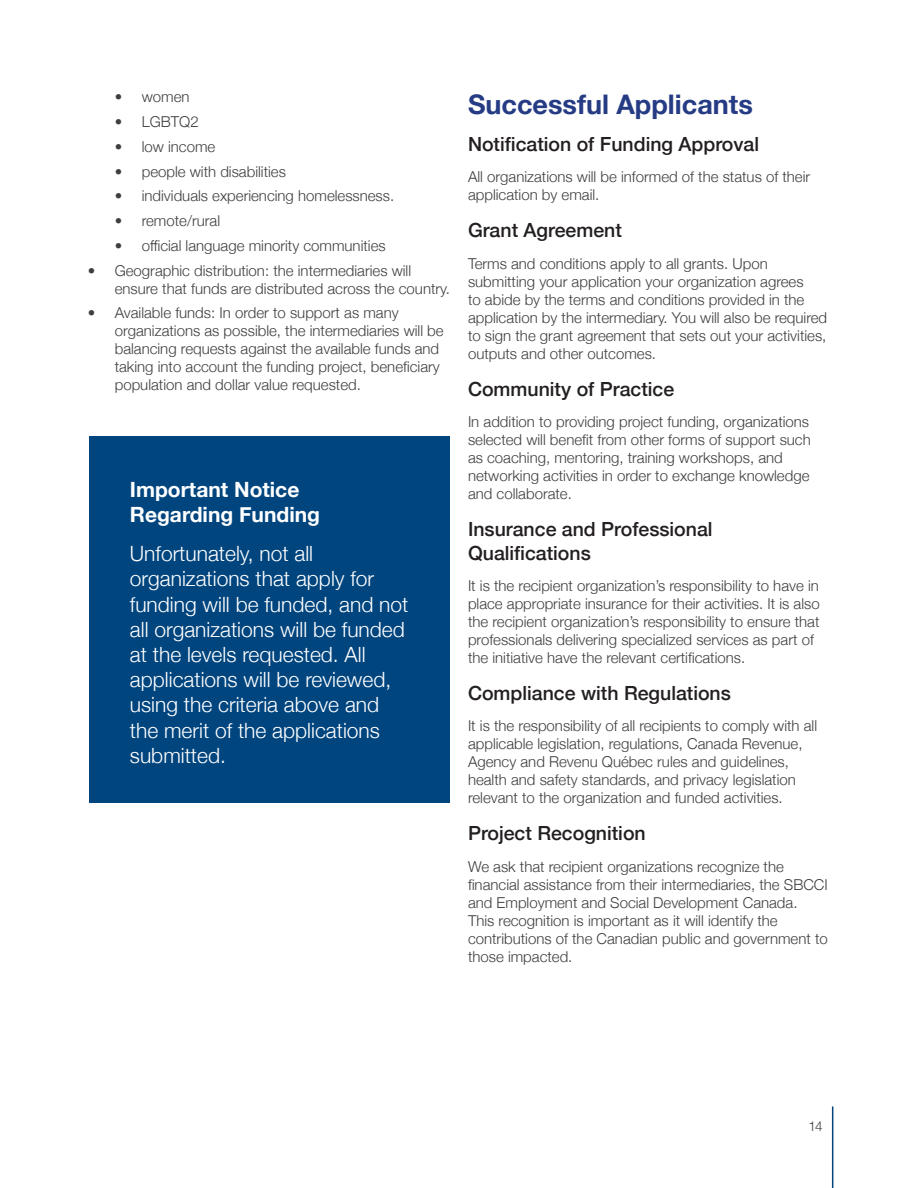
<style>
.page{position:relative;width:918px;height:1188px;background:#fff}
.page>*{position:absolute;margin:0;border:0;box-sizing:border-box;transform-origin:0 0}
.t1{font:700 27px "Helvetica Neue";color:#253b84}
.t2{font:300 21px/25.2px "Helvetica Neue";color:#fff}
.t3{font:700 21px/25.2px "Helvetica Neue";color:#fff}
.t4{font:500 19.5px/23.4px "Helvetica Neue";color:#231f20}
.t5{font:300 15px/18px "Helvetica Neue";color:#3e3e3f}
.t6{font:300 13.5px "Helvetica Neue";color:#3e3e3f}
</style>
<div class="page">
<hr style="left:832px;top:1106px;width:1px;height:82px;background:#01457f">
<div style="left:89px;top:436px;width:361px;height:367px;background:#01457f"></div>
<p class="t5" style="left:115px;top:87px;width:76px">• women</p>
<p class="t5" style="left:115px;top:112px;width:85px">• LGBTQ2</p>
<p class="t5" style="left:115px;top:136px;width:102px">• low income</p>
<p class="t5" style="left:115px;top:161px;width:173px">• people with disabilities</p>
<p class="t5" style="left:115px;top:186px;width:281px">• individuals experiencing homelessness.</p>
<p class="t5" style="left:115px;top:211px;width:107px">• remote/rural</p>
<p class="t5" style="left:115px;top:235px;width:272px">• official language minority communities</p>
<p class="t5" style="left:115px;top:260px;width:337px;text-indent:-27px">• Geographic distribution: the intermediaries will ensure that funds are distributed across the country.</p>
<p class="t5" style="left:115px;top:303px;width:330px;text-indent:-27px">• Available funds: In order to support as many organizations as possible, the intermediaries will be balancing requests against the available funds and taking into account the funding project, beneficiary population and dollar value requested.</p>
<h2 class="t3" style="left:130px;top:478px;width:192px">Important Notice<br>Regarding Funding</h2>
<p class="t2" style="left:130px;top:540px;width:280px">Unfortunately, not all organizations that apply for funding will be funded, and not all organizations will be funded at the levels requested. All applications will be reviewed, using the criteria above and the merit of the applications submitted.</p>
<h2 class="t1" style="left:468px;top:83px;width:286px">Successful Applicants</h2>
<h3 class="t4" style="left:468px;top:131px;width:293px">Notification of Funding Approval</h3>
<p class="t5" style="left:468px;top:167px;width:344px">All organizations will be informed of the status of their application by email.</p>
<h3 class="t4" style="left:468px;top:217px;width:155px">Grant Agreement</h3>
<p class="t5" style="left:468px;top:253px;width:361px">Terms and conditions apply to all grants. Upon submitting your application your organization agrees<br>to abide by the terms and conditions provided in the application by the intermediary. You will also be required to sign the grant agreement that sets out your activities, outputs and other outcomes.</p>
<h3 class="t4" style="left:468px;top:376px;width:208px">Community of Practice</h3>
<p class="t5" style="left:468px;top:412px;width:344px">In addition to providing project funding, organizations selected will benefit from other forms of support such as coaching, mentoring, training workshops, and networking activities in order to exchange knowledge and collaborate.</p>
<h3 class="t4" style="left:468px;top:516px;width:246px">Insurance and Professional<br>Qualifications</h3>
<p class="t5" style="left:468px;top:576px;width:353px">It is the recipient organization’s responsibility to have in place appropriate insurance for their activities. It is also the recipient organization’s responsibility to ensure that professionals delivering specialized services as part of the initiative have the relevant certifications.</p>
<h3 class="t4" style="left:468px;top:680px;width:264px">Compliance with Regulations</h3>
<p class="t5" style="left:468px;top:716px;width:351px">It is the responsibility of all recipients to comply with all applicable legislation, regulations, Canada Revenue, Agency and Revenu Québec rules and guidelines, health and safety standards, and privacy legislation relevant to the organization and funded activities.</p>
<h3 class="t4" style="left:468px;top:820px;width:179px">Project Recognition</h3>
<p class="t5" style="left:468px;top:856px;width:361px">We ask that recipient organizations recognize the financial assistance from their intermediaries, the SBCCI and Employment and Social Development Canada.<br>This recognition is important as it will identify the contributions of the Canadian public and government to those impacted.</p>
<p class="t6" style="left:808px;top:1115px;width:16px">14</p>
</div>
